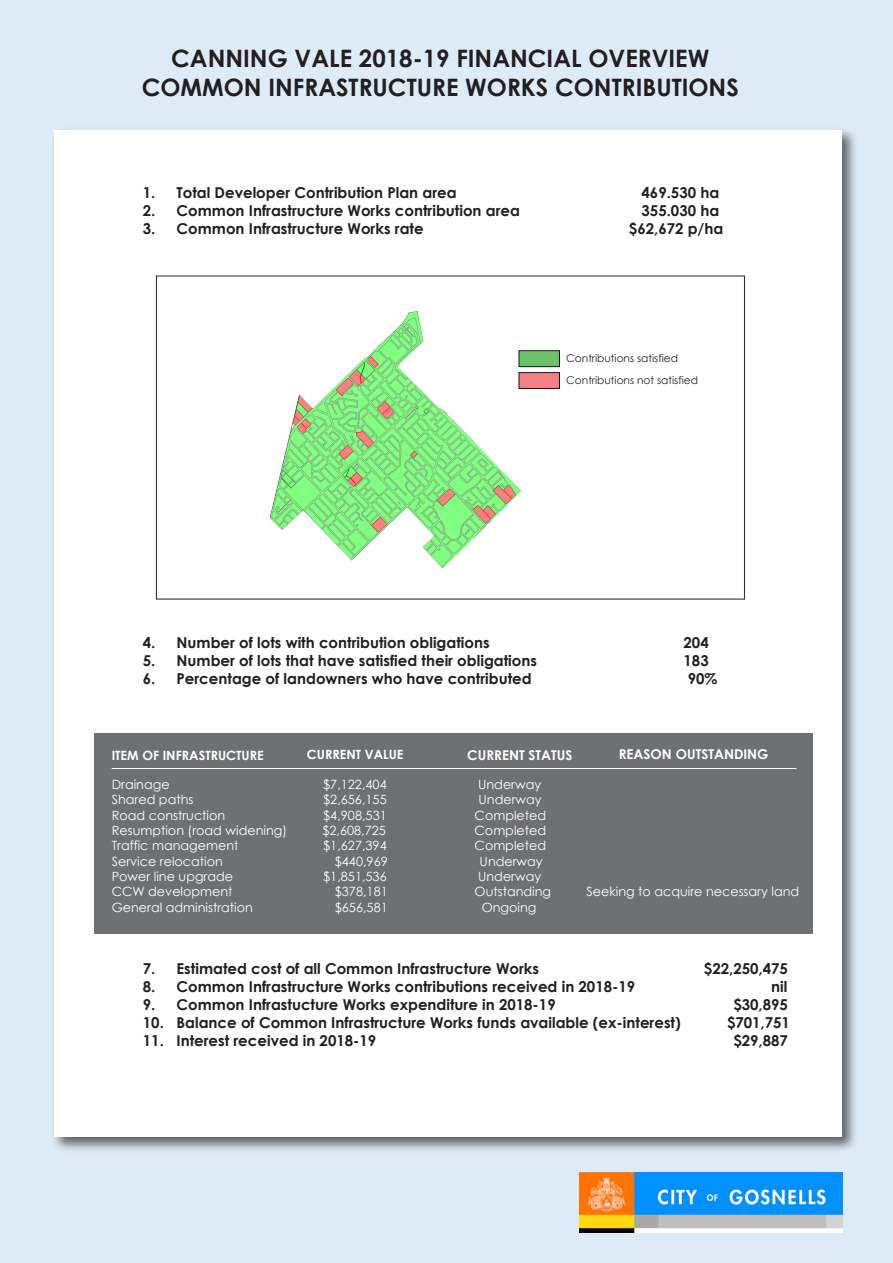
<style>
.page{position:relative;width:893px;height:1263px;background:#ddebf7}
.page>*{position:absolute;margin:0;border:0;box-sizing:border-box;transform-origin:0 0}
.t1{font:700 24px/28.8px "Century Gothic";color:#231f20;text-align:center}
.t2{font:700 15px "Century Gothic";color:#231f20}
.t3{font:700 13.5px "Century Gothic";color:#fff}
.t4{font:12.75px "Century Gothic";color:#fff}
.t5{font:700 12.75px "Century Gothic";color:#fff}
.t6{font:10.65px/21.9px "Century Gothic";color:#231f20}
</style>
<div class="page">
<img style="left:54px;top:130px;width:801px;height:1020px">
<div style="left:54px;top:130px;width:787px;height:1007px;background:#fff"></div>
<div style="left:94px;top:734px;width:718px;height:200px;background:#6f7072"></div>
<hr style="left:112px;top:768px;width:685px;height:1px;background:#fff">
<img style="left:579px;top:1172px;width:263px;height:60px">
<img style="left:269px;top:311px;width:255px;height:258px">
<svg style="left:415px;top:405px;width:3px;height:4px"></svg>
<div style="left:519px;top:350px;width:41px;height:17px;border:1px solid #231f20"></div>
<div style="left:519px;top:372px;width:41px;height:17px;border:1px solid #231f20"></div>
<div style="left:519px;top:351px;width:40px;height:16px;background:#6ec16b"></div>
<div style="left:519px;top:373px;width:40px;height:15px;background:#f27f81"></div>
<h1 class="t1" style="left:142px;top:43px;width:599px">CANNING VALE 2018-19 FINANCIAL OVERVIEW<br>COMMON INFRASTRUCTURE WORKS CONTRIBUTIONS</h1>
<p class="t2" style="left:143px;top:181px;width:315px">1. Total Developer Contribution Plan area</p>
<p class="t2" style="left:641px;top:181px;width:79px">469.530 ha</p>
<p class="t2" style="left:143px;top:199px;width:379px">2. Common Infrastructure Works contribution area</p>
<p class="t2" style="left:641px;top:199px;width:79px">355.030 ha</p>
<p class="t2" style="left:143px;top:217px;width:282px">3. Common Infrastructure Works rate</p>
<p class="t2" style="left:629px;top:217px;width:96px">$62,672 p/ha</p>
<p class="t6" style="left:566px;top:347px;width:133px">Contributions satisfied<br>Contributions not satisfied</p>
<p class="t2" style="left:143px;top:631px;width:348px">4. Number of lots with contribution obligations</p>
<p class="t2" style="left:683px;top:631px;width:27px">204</p>
<p class="t2" style="left:143px;top:649px;width:396px">5. Number of lots that have satisfied their obligations</p>
<p class="t2" style="left:683px;top:649px;width:27px">183</p>
<p class="t2" style="left:143px;top:667px;width:390px">6. Percentage of landowners who have contributed</p>
<p class="t2" style="left:688px;top:667px;width:31px">90%</p>
<p class="t3" style="left:619px;top:744px;width:151px">REASON OUTSTANDING</p>
<p class="t5" style="left:112px;top:745px;width:153px">ITEM OF INFRASTRUCTURE</p>
<p class="t5" style="left:307px;top:745px;width:98px">CURRENT VALUE</p>
<p class="t3" style="left:467px;top:745px;width:107px">CURRENT STATUS</p>
<p class="t4" style="left:112px;top:775px;width:59px">Drainage</p>
<p class="t4" style="left:323px;top:775px;width:65px">$7,122,404</p>
<p class="t4" style="left:478px;top:775px;width:65px">Underway</p>
<p class="t4" style="left:112px;top:791px;width:83px">Shared paths</p>
<p class="t4" style="left:323px;top:791px;width:65px">$2,656,155</p>
<p class="t4" style="left:479px;top:791px;width:65px">Underway</p>
<p class="t4" style="left:112px;top:806px;width:115px">Road construction</p>
<p class="t4" style="left:323px;top:806px;width:65px">$4,908,531</p>
<p class="t4" style="left:475px;top:806px;width:73px">Completed</p>
<p class="t4" style="left:112px;top:821px;width:177px">Resumption (road widening)</p>
<p class="t4" style="left:322px;top:821px;width:65px">$2,608,725</p>
<p class="t4" style="left:475px;top:821px;width:73px">Completed</p>
<p class="t4" style="left:112px;top:837px;width:128px">Traffic management</p>
<p class="t4" style="left:323px;top:837px;width:65px">$1,627,394</p>
<p class="t4" style="left:475px;top:837px;width:73px">Completed</p>
<p class="t4" style="left:112px;top:852px;width:113px">Service relocation</p>
<p class="t4" style="left:335px;top:852px;width:54px">$440,969</p>
<p class="t4" style="left:480px;top:852px;width:65px">Underway</p>
<p class="t4" style="left:112px;top:867px;width:123px">Power line upgrade</p>
<p class="t4" style="left:323px;top:867px;width:65px">$1,851,536</p>
<p class="t4" style="left:478px;top:867px;width:65px">Underway</p>
<p class="t4" style="left:112px;top:883px;width:122px">CCW development</p>
<p class="t4" style="left:335px;top:883px;width:54px">$378,181</p>
<p class="t4" style="left:475px;top:883px;width:78px">Outstanding</p>
<p class="t4" style="left:586px;top:883px;width:214px">Seeking to acquire necessary land</p>
<p class="t4" style="left:112px;top:899px;width:143px">General administration</p>
<p class="t4" style="left:335px;top:899px;width:54px">$656,581</p>
<p class="t4" style="left:482px;top:899px;width:56px">Ongoing</p>
<p class="t2" style="left:143px;top:957px;width:398px">7. Estimated cost of all Common Infrastructure Works</p>
<p class="t2" style="left:704px;top:957px;width:86px">$22,250,475</p>
<p class="t2" style="left:143px;top:975px;width:494px">8. Common Infrastructure Works contributions received in 2018-19</p>
<p class="t2" style="left:771px;top:975px;width:18px">nil</p>
<p class="t2" style="left:143px;top:993px;width:414px">9. Common Infrastucture Works expenditure in 2018-19</p>
<p class="t2" style="left:733px;top:993px;width:56px">$30,895</p>
<p class="t2" style="left:143px;top:1011px;width:539px">10. Balance of Common Infrastructure Works funds available (ex-interest)</p>
<p class="t2" style="left:727px;top:1011px;width:65px">$701,751</p>
<p class="t2" style="left:143px;top:1029px;width:235px">11. Interest received in 2018-19</p>
<p class="t2" style="left:733px;top:1029px;width:56px">$29,887</p>
</div>
